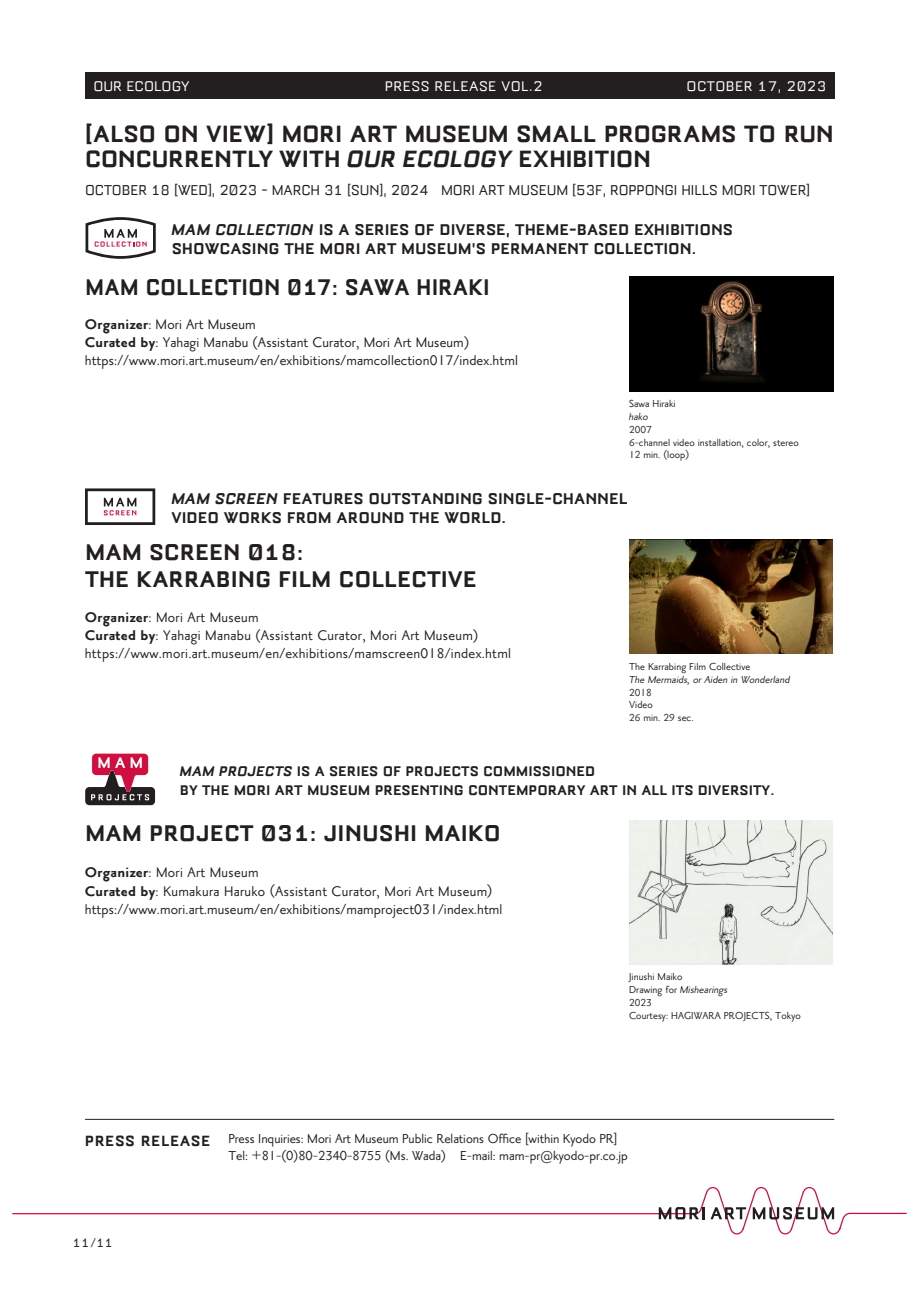
<style>
.page{position:relative;width:919px;height:1289px;background:#fff}
.page>*{position:absolute;margin:0;border:0;box-sizing:border-box;transform-origin:0 0}
.t1{font:700 28.65px/25.5px "Mori Logotype";letter-spacing:-.015em;color:#231f20}
.t2{font:700 27.6px/26.5px "Mori Logotype";color:#231f20}
.t3{font:700 27.6px "Mori Logotype";color:#231f20;scale:.94 1}
.t4{font:700 18.9px/18.9px "Mori Logotype";color:#231f20}
.t5{font:700 18px "Mori Logotype";letter-spacing:.03em;color:#231f20}
.t6{font:17.4px "Mori Logotype";letter-spacing:-.005em;color:#231f20;scale:.96 1}
.t7{font:500 16.95px/18px "Mori Priori Sans";letter-spacing:.01em;color:#231f20}
.t8{font:700 16.95px/18.9px "Mori Logotype";color:#231f20}
.t9{font:16.95px "Mori Logotype";letter-spacing:.025em;color:#fff}
.t10{font:16.95px "Mori Logotype";color:#fff}
.t11{font:500 15.9px "Mori Priori Sans";color:#231f20}
.t12{font:14.85px "Mori Logotype";color:#231f20}
.t13{font:500 12.3px/12.8px "Mori Priori Sans";letter-spacing:.005em;color:#231f20}
.t14{font:italic 500 12.3px "Mori Priori Sans";color:#231f20}
.s1{font-style:italic}
.s2{font-weight:900}
</style>
<div class="page">
<svg style="left:12px;top:1187px;width:895px;height:48px"></svg>
<div style="left:85px;top:72px;width:749px;height:27px;background:#231f20"></div>
<hr style="left:85px;top:1118px;width:749px;height:1px;background:#231f20">
<img style="left:629px;top:820px;width:203px;height:144px">
<img style="left:629px;top:539px;width:203px;height:114px">
<svg style="left:85px;top:217px;width:71px;height:42px"></svg>
<svg style="left:85px;top:488px;width:70px;height:37px"></svg>
<svg style="left:85px;top:753px;width:70px;height:52px"></svg>
<img style="left:629px;top:276px;width:204px;height:115px">
<p class="t10" style="left:93px;top:78px;width:98px">our ecology</p>
<p class="t9" style="left:385px;top:78px;width:159px">Press Release VOL.2</p>
<p class="t9" style="left:686px;top:78px;width:142px">OCTOBER 17, 2023</p>
<h1 class="t1" style="left:85px;top:122px;width:750px">[ALSO ON VIEW] MORI ART MUSEUM SMALL PROGRAMS TO RUN<br>CONCURRENTLY WITH <span class="s1">OURECOLOGY</span>EXHIBITION</h1>
<p class="t6" style="left:441px;top:182px;width:386px">MORI ART MUSEUM [53 ,F ROPPONGI HILLS MORI TOWER[</p>
<p class="t6" style="left:85px;top:182px;width:359px">october 18 [WED ,] 2023 - march 31 [SUN ,] 2024</p>
<p class="t4" style="left:170px;top:221px;width:564px"><span class="s1">MAMCOLLECTION</span>IS A SERIES OF DIVERSE, THEME-BASED EXHIBITIONS<br>SHOWCASING THE MORI ART MUSEUM S' PERMANENT COLLECTION.</p>
<h2 class="t3" style="left:85px;top:274px;width:432px">MAM Collection 017: SAWA HIRAKI</h2>
<p class="t7" style="left:85px;top:315px;width:434px"><span class="s2">Organizer</span>: Mori Art Museum<br><span class="s2">Curated by</span>: Yahagi Manabu (Assistant Curator, Mori Art Museum( https://www.mori.art.museum/en/exhibitions/mamcollection017/index.html</p>
<p class="t13" style="left:629px;top:397px;width:48px">Sawa Hiraki</p>
<p class="t14" style="left:628px;top:410px;width:23px">hako</p>
<p class="t13" style="left:629px;top:423px;width:171px">2007<br>6-channel video installation, color, stereo<br>12 min (. loop(</p>
<p class="t4" style="left:170px;top:489px;width:459px"><span class="s1">MAMSCREEN</span>FEATURES OUTSTANDING SINGLE-CHANNEL<br>VIDEO WORKS FROM AROUND THE WORLD.</p>
<h2 class="t2" style="left:85px;top:539px;width:393px">MAM SCREEN 018:<br>THE KARRABING FILM COLLECTIVE</h2>
<p class="t7" style="left:85px;top:608px;width:427px"><span class="s2">Organizer</span>: Mori Art Museum<br><span class="s2">Curated by</span>: Yahagi Manabu (Assistant Curator, Mori Art Museum( https://www.mori.art.museum/en/exhibitions/mamscreen018/index.html</p>
<p class="t13" style="left:629px;top:660px;width:123px">The Karrabing Film Collective</p>
<p class="t14" style="left:687px;top:673px;width:106px">, or Aiden in Wonderland</p>
<p class="t14" style="left:628px;top:673px;width:63px">The Mermaids</p>
<p class="t13" style="left:629px;top:686px;width:66px">2018<br>Video<br>26 min. 29 sec.</p>
<p class="t8" style="left:179px;top:762px;width:597px"><span class="s1">MAMPROJECTS</span>IS A SERIES OF PROJECTS COMMISSIONED<br>BY THE MORI ART MUSEUM PRESENTING CONTEMPORARY ART IN ALL ITS DIVERSITY.</p>
<h2 class="t2" style="left:85px;top:820px;width:417px">MAM PROJECT 031: JINUSHI MAIKO</h2>
<p class="t7" style="left:85px;top:863px;width:419px"><span class="s2">Organizer</span>: Mori Art Museum<br><span class="s2">Curated by</span>: Kumakura Haruko (Assistant Curator, Mori Art Museum( https://www.mori.art.museum/en/exhibitions/mamproject031/index.html</p>
<p class="t13" style="left:629px;top:970px;width:173px">Jinushi Maiko<br>D rawi n g fo r <span class="s1">Mishearings<br></span>2023<br>Courtesy: HAGIWARA PROJECTS, Tokyo</p>
<p class="t5" style="left:85px;top:1131px;width:127px">press release</p>
<p class="t11" style="left:228px;top:1130px;width:390px">Press Inquiries: Mori Art Museum Public Relations Office within Kyodo PR[</p>
<p class="t11" style="left:525px;top:1128px;width:5px">[</p>
<p class="t12" style="left:73px;top:1235px;width:42px">11/11</p>
<p class="t11" style="left:228px;top:1147px;width:219px">Tel: +81- )0( 80-2340-8755 (Ms. Wada)</p>
<p class="t11" style="left:460px;top:1147px;width:169px">-E mail: mam-pr@kyodo- p r c o. j p.</p>
</div>
